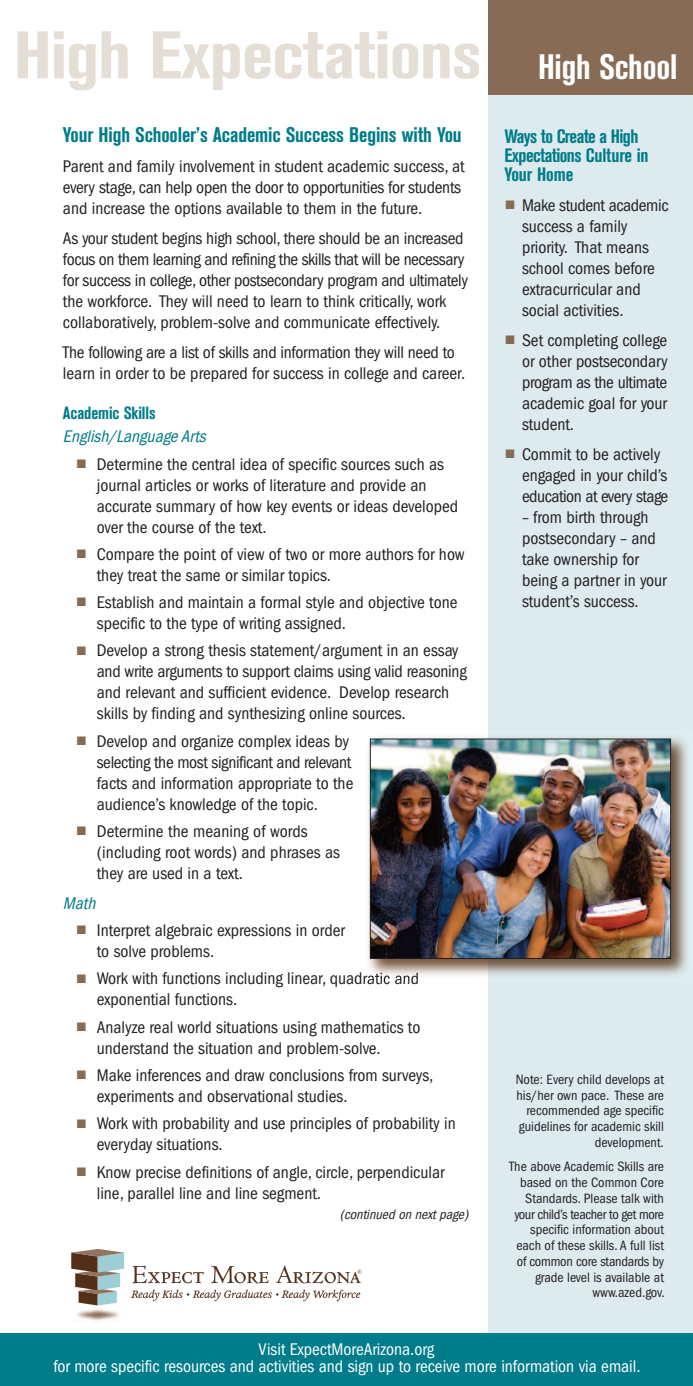
<style>
.page{position:relative;width:693px;height:1386px;background:#fff}
.page>*{position:absolute;margin:0;border:0;box-sizing:border-box;transform-origin:0 0}
.t1{font:700 condensed 66.5px "Akzidenz Grotesk BE";letter-spacing:-.015em;color:#e4ded7;scale:1.2 1}
.t2{font:700 condensed 21px "Akzidenz Grotesk BE";letter-spacing:-.005em;color:#007c8a}
.t3{font:700 condensed 19.25px/19.2px "Akzidenz Grotesk BE";letter-spacing:-.03em;color:#007c8a}
.t4{font:condensed 17.5px/21px "Franklin Gothic";color:#231f20}
.t5{font:condensed 17.5px/17.5px "Franklin Gothic";color:#fff;text-align:center}
.t6{font:italic condensed 17.5px "Franklin Gothic";color:#007c8a}
.t7{font:700 condensed 17.5px "Akzidenz Grotesk BE";letter-spacing:-.005em;color:#007c8a}
.t8{font:condensed 14px/15.8px "Franklin Gothic";color:#231f20;text-align:right}
.t9{font:italic condensed 14px "Franklin Gothic";color:#231f20}
.s1{font-size:35px;color:#fff}
.s2{color:#876b55}
</style>
<div class="page">
<div style="left:488px;top:0;width:205px;height:1386px;background:#ddebee"></div>
<svg style="left:133px;top:1266px;width:71px;height:17px"></svg>
<svg style="left:211px;top:1266px;width:58px;height:17px"></svg>
<img style="left:63px;top:1309px;width:70px;height:25px">
<svg style="left:131px;top:1290px;width:229px;height:11px"></svg>
<svg style="left:71px;top:1249px;width:53px;height:57px"></svg>
<svg style="left:276px;top:1266px;width:86px;height:17px"></svg>
<div style="left:0;top:1334px;width:693px;height:52px;background:#007c8a"></div>
<div style="left:488px;top:0;width:205px;height:94px;background:#876b55"></div>
<img style="left:363px;top:737px;width:324px;height:244px">
<img style="left:372px;top:741px;width:297px;height:216px">
<div style="left:370px;top:739px;width:301px;height:220px;border:1px solid #231f20"></div>
<h1 class="t1" style="left:14px;top:17px;width:555px">High Expectations <span class="s1">High School</span></h1>
<p class="t2" style="left:63px;top:123px;width:400px">Your High Schooler’s Academic Success Begins with You</p>
<p class="t4" style="left:63px;top:156px;width:403px">Parent and family involvement in student academic success, at every stage, can help open the door to opportunities for students and increase the options available to them in the future.</p>
<p class="t4" style="left:63px;top:228px;width:407px">As your student begins high school, there should be an increased focus on them learning and refining the skills that will be necessary for success in college, other postsecondary program and ultimately the workforce. They will need to learn to think critically, work collaboratively, problem-solve and communicate effectively.</p>
<p class="t4" style="left:63px;top:342px;width:404px">The following are a list of skills and information they will need to learn in order to be prepared for success in college and career.</p>
<p class="t7" style="left:63px;top:403px;width:94px">Academic Skills</p>
<p class="t6" style="left:63px;top:427px;width:149px">English/ Language Arts</p>
<p class="t4" style="left:97px;top:453px;width:363px;text-indent:-20px"><span class="s2">■</span> Determine the central idea of specific sources such as journal articles or works of literature and provide an accurate summary of how key events or ideas developed over the course of the text.</p>
<p class="t4" style="left:97px;top:544px;width:369px;text-indent:-20px"><span class="s2">■</span> Compare the point of view of two or more authors for how they treat the same or similar topics.</p>
<p class="t4" style="left:97px;top:592px;width:362px;text-indent:-20px"><span class="s2">■</span> Establish and maintain a formal style and objective tone specific to the type of writing assigned.</p>
<p class="t4" style="left:97px;top:640px;width:372px;text-indent:-20px"><span class="s2">■</span> Develop a strong thesis statement/argument in an essay and write arguments to support claims using valid reasoning and relevant and sufficient evidence. Develop research skills by finding and synthesizing online sources.</p>
<p class="t4" style="left:97px;top:731px;width:258px;text-indent:-20px"><span class="s2">■</span> Develop and organize complex ideas by selecting the most significant and relevant facts and information appropriate to the audience’s knowledge of the topic.</p>
<p class="t4" style="left:97px;top:821px;width:245px;text-indent:-20px"><span class="s2">■</span> Determine the meaning of words (including root words) and phrases as they are used in a text.</p>
<p class="t6" style="left:63px;top:893px;width:38px">Math</p>
<p class="t4" style="left:97px;top:920px;width:250px;text-indent:-20px"><span class="s2">■</span> Interpret algebraic expressions in order to solve problems.</p>
<p class="t4" style="left:97px;top:968px;width:324px;text-indent:-20px"><span class="s2">■</span> Work with functions including linear, quadratic and exponential functions.</p>
<p class="t4" style="left:97px;top:1017px;width:325px;text-indent:-20px"><span class="s2">■</span> Analyze real world situations using mathematics to understand the situation and problem-solve.</p>
<p class="t4" style="left:97px;top:1065px;width:338px;text-indent:-20px"><span class="s2">■</span> Make inferences and draw conclusions from surveys, experiments and observational studies.</p>
<p class="t4" style="left:97px;top:1113px;width:360px;text-indent:-20px"><span class="s2">■</span> Work with probability and use principles of probability in everyday situations.</p>
<p class="t4" style="left:97px;top:1162px;width:349px;text-indent:-20px"><span class="s2">■</span> Know precise definitions of angle, circle, perpendicular line, parallel line and line segment.</p>
<p class="t9" style="left:340px;top:1206px;width:134px">(continued on next page)</p>
<p class="t3" style="left:505px;top:127px;width:146px">Ways to Create a High<br>Expectations Culture in<br>Your Home</p>
<p class="t4" style="left:522px;top:195px;width:148px;text-indent:-17px"><span class="s2">■</span> Make student academic success a family priority. That means school comes before extracurricular and social activities.</p>
<p class="t4" style="left:522px;top:330px;width:147px;text-align:justify;text-indent:-17px"><span class="s2">■</span> Set completing college or other postsecondary program as the ultimate academic goal for your student.</p>
<p class="t4" style="left:522px;top:443px;width:148px;text-indent:-17px"><span class="s2">■</span> Commit to be actively engaged in your child’s education at every stage</p>
<p class="t4" style="left:522px;top:506px;width:146px">– from birth through postsecondary – and take ownership for being a partner in your student’s success.</p>
<p class="t8" style="left:516px;top:1071px;width:150px">Note: Every child develops at his/her own pace. These are recommended age specific guidelines for academic skill development.</p>
<p class="t8" style="left:509px;top:1159px;width:157px">The above Academic Skills are based on the Common Core<br>Standards. Please talk with your child’s teacher to get more specific information about each of these skills. A full list of common core standards by grade level is available at www.azed.gov.</p>
<p class="t5" style="left:53px;top:1340px;width:589px">Visit ExpectMoreArizona.org<br>for more specific resources and activities and sign up to receive more information via email.</p>
</div>
